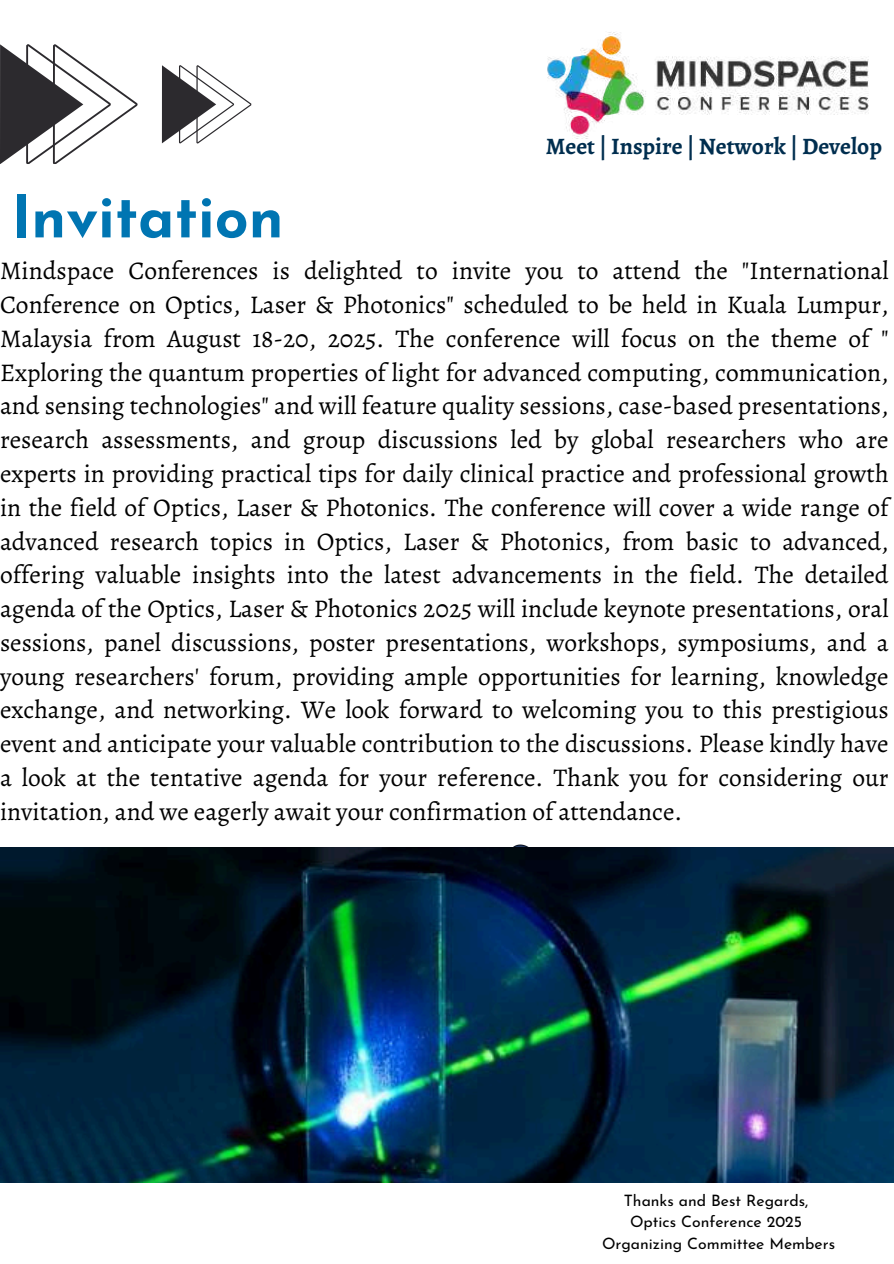
<style>
.page{position:relative;width:894px;height:1264px;background:#fff}
.page>*{position:absolute;margin:0;border:0;box-sizing:border-box;transform-origin:0 0}
.t1{font:700 59.25px "Josefin Sans";color:#0075b2}
.t2{font:25.5px/33.8px "Alegreya";color:#000;text-align:justify}
.t3{font:700 23.55px "Alegreya";color:#002e4f}
.t4{font:15.75px "Josefin Sans";color:#000}
</style>
<div class="page">
<img style="left:547px;top:32px;width:322px;height:105px">
<svg style="left:0;top:44px;width:137px;height:120px"></svg>
<svg style="left:162px;top:65px;width:89px;height:78px"></svg>
<img style="left:0;top:847px;width:893px;height:335px">
<p class="t1" style="left:11px;top:193px;width:274px">Invitation</p>
<p class="t3" style="left:545px;top:130px;width:338px">Meet | Inspire | Network | Develop</p>
<h3 class="t2" style="left:0;top:254px;width:889px">Mindspace Conferences is delighted to invite you to attend the "International Conference on Optics, Laser &amp; Photonics" scheduled to be held in Kuala Lumpur, Malaysia from August 18-20, 2025. The conference will focus on the theme of " Exploring the quantum properties of light for advanced computing, communication, and sensing technologies" and will feature quality sessions, case-based presentations, research assessments, and group discussions led by global researchers who are experts in providing practical tips for daily clinical practice and professional growth in the field of Optics, Laser &amp; Photonics. The conference will cover a wide range of advanced research topics in Optics, Laser &amp; Photonics, from basic to advanced, offering valuable insights into the latest advancements in the field. The detailed agenda of the Optics, Laser &amp; Photonics 2025 will include keynote presentations, oral sessions, panel discussions, poster presentations, workshops, symposiums, and a young researchers' forum, providing ample opportunities for learning, knowledge exchange, and networking. We look forward to welcoming you to this prestigious event and anticipate your valuable contribution to the discussions. Please kindly have a look at the tentative agenda for your reference. Thank you for considering our invitation, and we eagerly await your confirmation of attendance.</h3>
<p class="t4" style="left:623px;top:1193px;width:186px">Thanks and Best Regards,</p>
<p class="t4" style="left:630px;top:1215px;width:173px">Optics Conference 2025</p>
<p class="t4" style="left:602px;top:1236px;width:234px">Organizing Committee Members</p>
</div>
